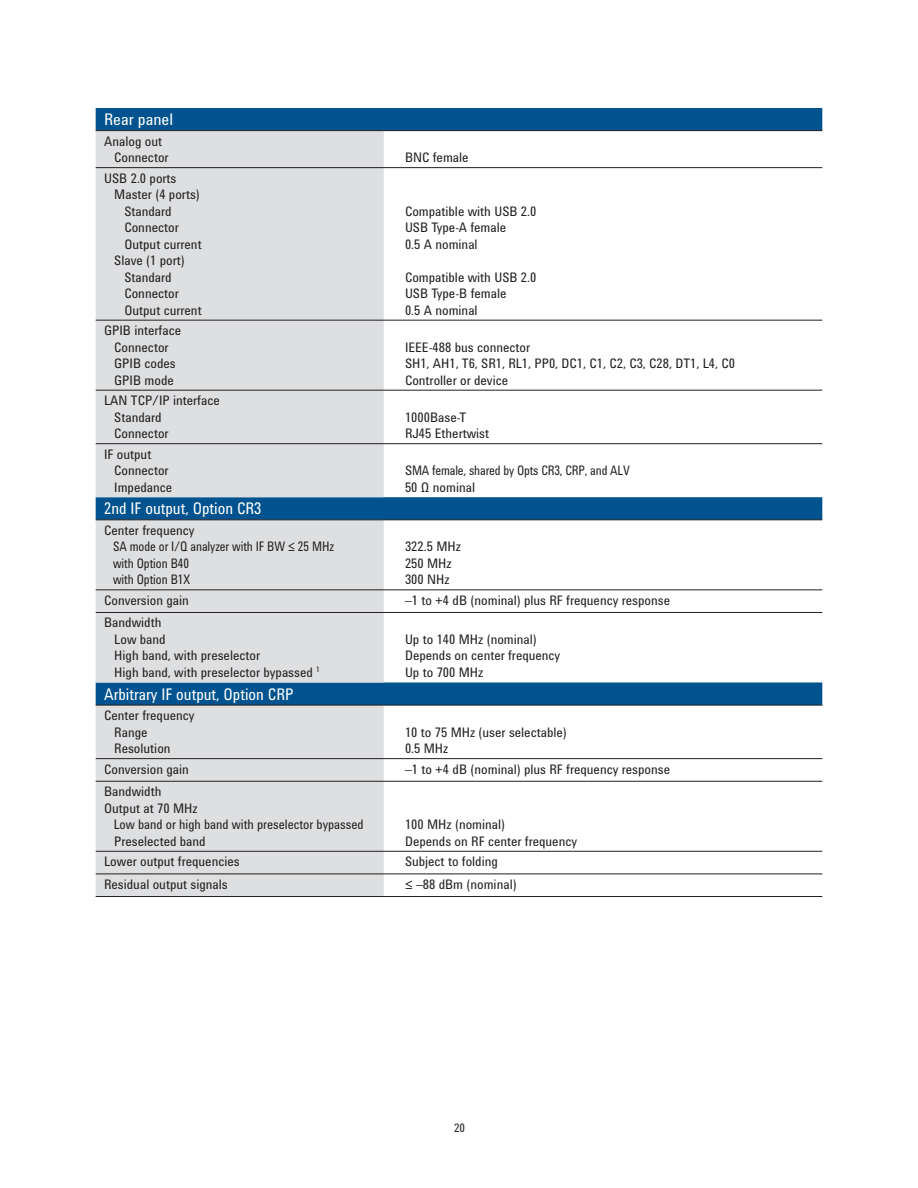
<style>
.page{position:relative;width:918px;height:1188px;background:#fff}
.page>*{position:absolute;margin:0;border:0;box-sizing:border-box;transform-origin:0 0}
.t1{font:16.5px "Agilent Condensed CFF";color:#fff;scale:.95 1}
.t2{font:16.5px "Agilent Condensed CFF";color:#fff}
.t3{font:13.5px/16.5px "Agilent Condensed CFF";color:#231f20}
.t4{font:13.5px "Agilent Condensed CFF";color:#231f20;scale:.95 1}
.t5{font:12px "Agilent Condensed CFF";color:#231f20}
</style>
<div class="page">
<svg style="left:96px;top:108px;width:726px;height:597px"></svg>
<svg style="left:96px;top:131px;width:288px;height:765px;background:#cfd6da"></svg>
<hr style="left:96px;top:320px;width:726px;height:1px;background:#231f20">
<hr style="left:96px;top:589px;width:726px;height:1px;background:#231f20">
<hr style="left:96px;top:390px;width:726px;height:1px;background:#231f20">
<hr style="left:96px;top:443px;width:726px;height:1px;background:#231f20">
<hr style="left:96px;top:130px;width:726px;height:1px;background:#231f20">
<hr style="left:96px;top:519px;width:726px;height:1px;background:#231f20">
<hr style="left:96px;top:612px;width:726px;height:1px;background:#231f20">
<hr style="left:96px;top:167px;width:726px;height:1px;background:#231f20">
<hr style="left:96px;top:758px;width:726px;height:1px;background:#231f20">
<hr style="left:96px;top:851px;width:726px;height:1px;background:#231f20">
<hr style="left:96px;top:874px;width:726px;height:1px;background:#231f20">
<hr style="left:96px;top:705px;width:726px;height:1px;background:#231f20">
<hr style="left:96px;top:781px;width:726px;height:1px;background:#231f20">
<hr style="left:96px;top:896px;width:288px;height:1px;background:#231f20">
<hr style="left:384px;top:896px;width:438px;height:1px;background:#231f20">
<p class="t2" style="left:104px;top:113px;width:70px">Rear panel</p>
<p class="t3" style="left:114px;top:134px;width:56px;text-indent:-10px">Analog out<br>Connector</p>
<p class="t3" style="left:104px;top:171px;width:74px">USB 2.0 ports</p>
<p class="t3" style="left:114px;top:188px;width:87px">Master (4 ports)</p>
<p class="t3" style="left:124px;top:204px;width:49px">Standard</p>
<p class="t3" style="left:124px;top:221px;width:56px">Connector</p>
<p class="t3" style="left:124px;top:237px;width:79px">Output current</p>
<p class="t3" style="left:114px;top:254px;width:72px">Slave (1 port)</p>
<p class="t3" style="left:124px;top:270px;width:49px">Standard</p>
<p class="t3" style="left:124px;top:287px;width:56px">Connector</p>
<p class="t3" style="left:124px;top:303px;width:79px">Output current</p>
<p class="t3" style="left:104px;top:324px;width:78px;text-align:center">GPIB interface<br>Connector<br>GPIB codes<br>GPIB mode</p>
<p class="t3" style="left:114px;top:394px;width:107px;text-indent:-10px">LAN TCP/IP interface<br>Standard<br>Connector</p>
<p class="t3" style="left:114px;top:447px;width:59px;text-indent:-10px">IF output<br>Connector<br>Impedance</p>
<p class="t1" style="left:104px;top:503px;width:167px">2nd IF output, Option CR3</p>
<p class="t3" style="left:113px;top:523px;width:222px;text-indent:-9px">Center frequency<br>SA mode or I/Q analyzer with IF BW ≤ 25 MHz with Option B40<br>with Option B1X</p>
<p class="t3" style="left:405px;top:151px;width:65px">BNC female</p>
<p class="t3" style="left:405px;top:204px;width:133px">Compatible with USB 2.0<br>USB Type-A female<br>0.5 A nominal</p>
<p class="t3" style="left:405px;top:270px;width:133px">Compatible with USB 2.0<br>USB Type-B female<br>0.5 A nominal</p>
<p class="t3" style="left:405px;top:340px;width:332px">IEEE-488 bus connector<br>SH1, AH1, T6, SR1, RL1, PP0, DC1, C1, C2, C3, C28, DT1, L4, C0<br>Controller or device</p>
<p class="t3" style="left:405px;top:410px;width:86px">1000Base-T<br>RJ45 Ethertwist</p>
<p class="t3" style="left:405px;top:464px;width:226px">SMA female, shared by Opts CR3, CRP, and ALV<br>50 Ω nominal</p>
<p class="t3" style="left:405px;top:540px;width:57px">322.5 MHz<br>250 MHz<br>300 NHz</p>
<p class="t3" style="left:104px;top:593px;width:86px">Conversion gain</p>
<p class="t3" style="left:405px;top:593px;width:267px">–1 to +4 dB (nominal) plus RF frequency response</p>
<p class="t3" style="left:114px;top:616px;width:207px;text-indent:-10px">Bandwidth<br>Low band<br>High band, with preselector<br>High band, with preselector bypassed <sup>1</sup></p>
<p class="t3" style="left:405px;top:633px;width:157px">Up to 140 MHz (nominal)<br>Depends on center frequency<br>Up to 700 MHz</p>
<p class="t1" style="left:104px;top:688px;width:201px">Arbitrary IF output, Option CRP</p>
<p class="t3" style="left:114px;top:709px;width:82px;text-indent:-10px">Center frequency<br>Range<br>Resolution</p>
<p class="t3" style="left:405px;top:725px;width:163px">10 to 75 MHz (user selectable)<br>0.5 MHz</p>
<p class="t3" style="left:104px;top:762px;width:86px">Conversion gain</p>
<p class="t3" style="left:405px;top:762px;width:267px">–1 to +4 dB (nominal) plus RF frequency response</p>
<p class="t3" style="left:104px;top:785px;width:59px">Bandwidth</p>
<p class="t3" style="left:104px;top:801px;width:95px">Output at 70 MHz</p>
<p class="t4" style="left:114px;top:820px;width:264px">Low band or high band with preselector bypassed</p>
<p class="t3" style="left:114px;top:834px;width:93px">Preselected band</p>
<p class="t3" style="left:405px;top:818px;width:174px">100 MHz (nominal)<br>Depends on RF center frequency</p>
<p class="t3" style="left:104px;top:855px;width:137px">Lower output frequencies</p>
<p class="t3" style="left:405px;top:855px;width:94px">Subject to folding</p>
<p class="t3" style="left:104px;top:877px;width:125px">Residual output signals</p>
<p class="t3" style="left:405px;top:877px;width:113px">≤ –88 dBm (nominal)</p>
<p class="t5" style="left:454px;top:1124px;width:13px">20</p>
</div>
